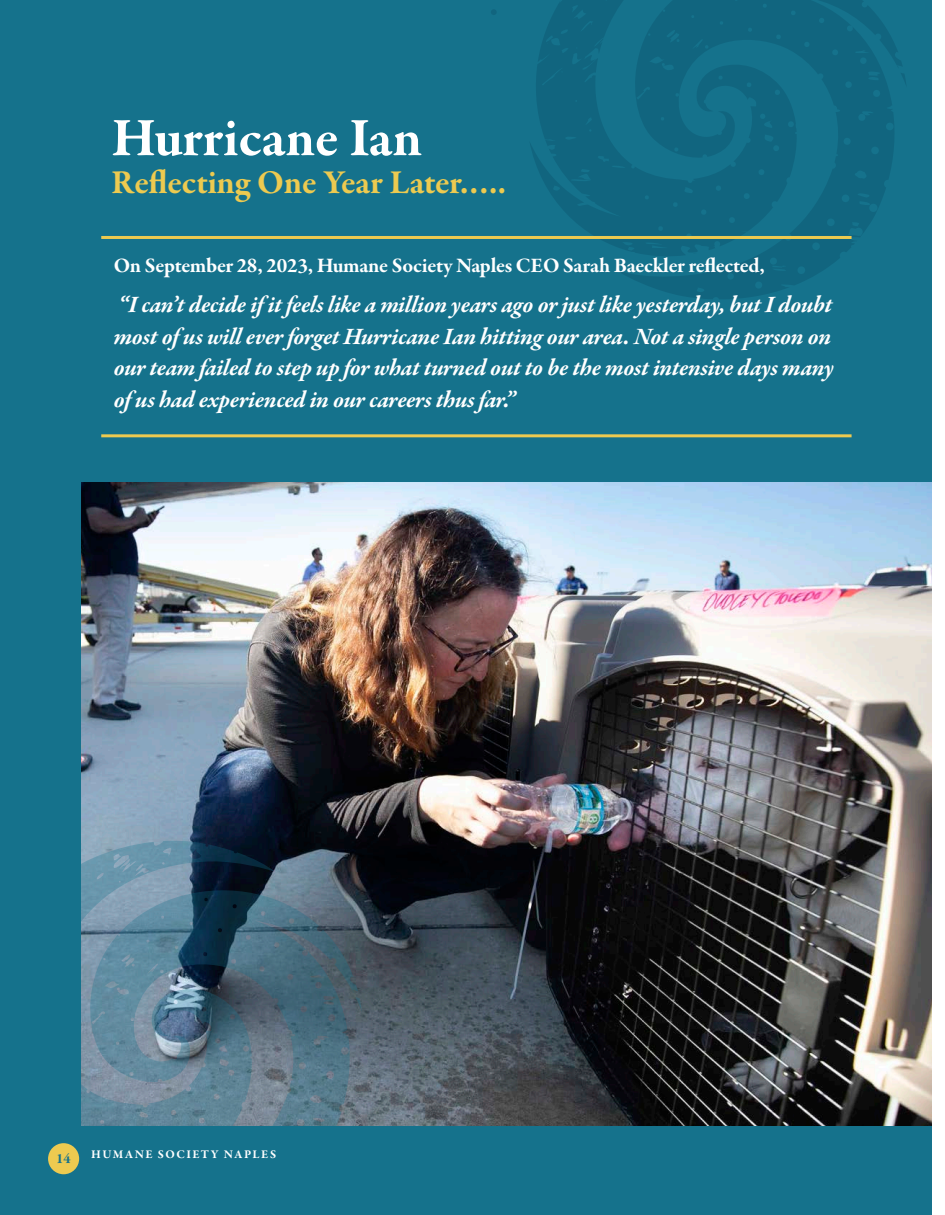
<style>
.page{position:relative;width:945px;height:1215px;background:#fff}
.page>*{position:absolute;margin:0;border:0;box-sizing:border-box;transform-origin:0 0}
.t1{font:700 55.35px "Garamond Premr Pro";letter-spacing:-.005em;color:#fff}
.t2{font:700 34.2px "Garamond Premr Pro";letter-spacing:-.005em;color:#edca50}
.t3{font:italic 700 24px/31.5px "Garamond Premr Pro";letter-spacing:-.01em;color:#fff;text-align:justify}
.t4{font:700 21px "Garamond Premr Pro";letter-spacing:-.01em;color:#fff}
.t5{font:700 14.4px "Garamond Premr Pro";color:#15728c}
.t6{font:700 12px "Garamond Premr Pro";letter-spacing:.12em;color:#fff}
</style>
<div class="page">
<div style="left:0;top:0;width:932px;height:1215px;background:#15728c"></div>
<svg style="left:491px;top:10px;width:5px;height:5px"></svg>
<svg style="left:530px;top:0;width:85px;height:246px;fill:#11657f"></svg>
<svg style="left:615px;top:0;width:287px;height:299px;fill:#11657f"></svg>
<svg style="left:897px;top:66px;width:9px;height:21px"></svg>
<img style="left:81px;top:482px;width:851px;height:644px">
<svg style="left:48px;top:840px;width:227px;height:335px"></svg>
<svg style="left:70px;top:882px;width:288px;height:293px"></svg>
<svg style="left:352px;top:990px;width:10px;height:22px"></svg>
<hr style="left:101px;top:236px;width:751px;height:3px;background:#edca50">
<hr style="left:101px;top:434px;width:751px;height:3px;background:#edca50">
<div style="left:48px;top:1143px;width:31px;height:31px;background:#edca50;border-radius:50%"></div>
<h1 class="t1" style="left:111px;top:104px;width:312px">Hurricane Ian</h1>
<h2 class="t2" style="left:111px;top:161px;width:397px">Reflecting One Year Later…..</h2>
<p class="t4" style="left:114px;top:252px;width:653px">On September 28, 2023, Humane Society Naples CEO Sarah Baeckler reflected,</p>
<p class="t3" style="left:114px;top:291px;width:722px">“I can’t decide if it feels like a million years ago or just like yesterday, but I doubt most of us will ever forget Hurricane Ian hitting our area. Not a single person on our team failed to step up for what turned out to be the most intensive days many of us had experienced in our careers thus far.”</p>
<p class="t5" style="left:56px;top:1149px;width:16px">14</p>
<p class="t6" style="left:91px;top:1147px;width:186px">HUMANE SOCIETY NAPLES</p>
</div>
